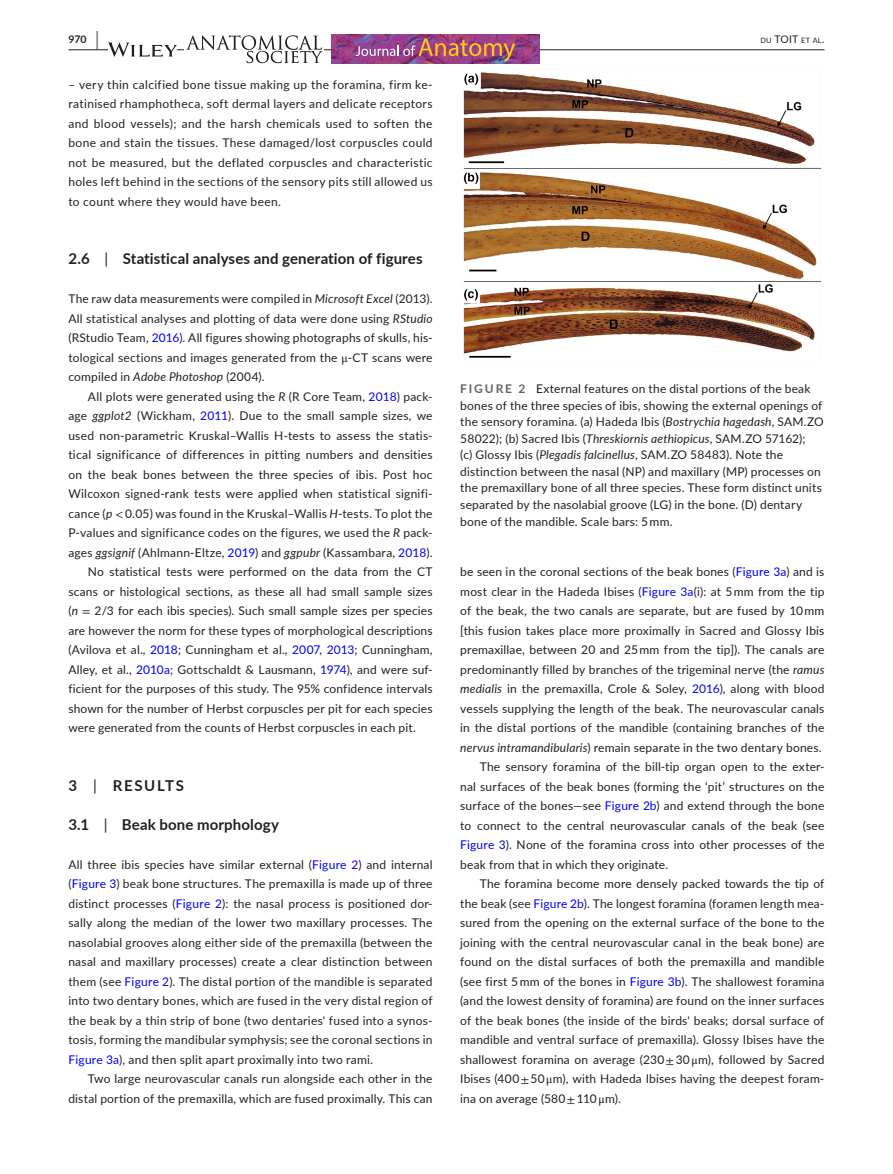
<style>
.page{position:relative;width:893px;height:1174px;background:#fff}
.page>*{position:absolute;margin:0;border:0;box-sizing:border-box;transform-origin:0 0}
.t1{font:700 15px "Lato";letter-spacing:.01em;color:#231f20}
.t2{font:700 15px "Lato";letter-spacing:.105em;color:#231f20}
.t3{font:12px/19.5px "Lato";letter-spacing:.015em;color:#231f20;text-align:justify}
.t4{font:700 10.5px "Lato";color:#231f20}
.t5{font:7.35px "Lato";color:#231f20}
.s1{font-size:19.5px}
.s2{font-size:10.5px}
.s3{font-weight:400}
.s4{font-style:italic}
.s5{color:#00f}
.s6{font-family:"STIX"}
.s7{font-weight:700;color:#636366}
</style>
<div class="page">
<hr style="left:68px;top:49px;width:756px;height:1px;background:#231f20">
<svg style="left:108px;top:42px;width:69px;height:15px"></svg>
<img style="left:185px;top:35px;width:139px;height:29px">
<img style="left:331px;top:34px;width:209px;height:30px">
<img style="left:356px;top:39px;width:159px;height:22px">
<img style="left:464px;top:72px;width:357px;height:286px">
<p class="t4" style="left:68px;top:31px;width:31px">970 <span class="s1">|</span></p>
<p class="t5" style="left:760px;top:35px;width:65px">DU <span class="s2">TOIT</span> ET AL<span class="s2">.</span></p>
<p class="t3" style="left:68px;top:74px;width:366px">– very thin calcified bone tissue making up the foramina, firm ke&shy;ratinised rhamphotheca, soft dermal layers and delicate receptors and blood vessels); and the harsh chemicals used to soften the bone and stain the tissues. These damaged/lost corpuscles could not be measured, but the deflated corpuscles and characteristic holes left behind in the sections of the sensory pits still allowed us to count where they would have been.</p>
<p class="t1" style="left:68px;top:248px;width:356px">2.6 <span class="s3">|</span> Statistical analyses and generation of figures</p>
<p class="t3" style="left:68px;top:288px;width:366px">The raw data measurements were compiled in <span class="s4">Microsoft Excel</span> (2013).<br>All statistical analyses and plotting of data were done using <span class="s4">RStudio </span>(RStudio Team, <span class="s5">2016</span>). All figures showing photographs of skulls, his&shy;tological sections and images generated from the <span class="s6">μ</span>-CT scans were compiled in <span class="s4">Adobe Photoshop</span> (2004).</p>
<p class="t3" style="left:88px;top:386px;width:346px">All plots were generated using the <span class="s4">R</span> (R Core Team, <span class="s5">2018</span>) pack-</p>
<p class="t3" style="left:68px;top:405px;width:366px">age <span class="s4">ggplot2</span> (Wickham, <span class="s5">2011</span>). Due to the small sample sizes, we</p>
<p class="t3" style="left:68px;top:425px;width:366px">used non-parametric Kruskal–Wallis H-tests to assess the statis-</p>
<p class="t3" style="left:68px;top:444px;width:366px">tical significance of differences in pitting numbers and densities</p>
<p class="t3" style="left:68px;top:464px;width:366px">on the beak bones between the three species of ibis. Post hoc</p>
<p class="t3" style="left:68px;top:483px;width:366px">Wilcoxon signed-rank tests were applied when statistical signifi-</p>
<p class="t3" style="left:68px;top:503px;width:366px">cance (<span class="s4">p</span> <span class="s6">&lt;</span> 0.05) was found in the Kruskal–Wallis <span class="s4">H</span>-tests. To plot the</p>
<p class="t3" style="left:68px;top:522px;width:366px">P-values and significance codes on the figures, we used the <span class="s4">R</span> pack-</p>
<p class="t3" style="left:68px;top:542px;width:366px">ages <span class="s4">ggsignif</span> (Ahlmann-Eltze, <span class="s5">2019</span>) and <span class="s4">ggpubr</span> (Kassambara, <span class="s5">2018</span>).</p>
<p class="t3" style="left:88px;top:561px;width:346px">No statistical tests were performed on the data from the CT</p>
<p class="t3" style="left:68px;top:581px;width:366px">scans or histological sections, as these all had small sample sizes</p>
<p class="t3" style="left:68px;top:600px;width:366px">(<span class="s4">n</span> <span class="s6">=</span> 2/3 for each ibis species). Such small sample sizes per species</p>
<p class="t3" style="left:68px;top:620px;width:366px">are however the norm for these types of morphological descriptions</p>
<p class="t3" style="left:68px;top:639px;width:366px">(Avilova et al., <span class="s5">2018</span>; Cunningham et al., <span class="s5">2007</span>, <span class="s5">2013</span>; Cunningham,</p>
<p class="t3" style="left:68px;top:659px;width:366px">Alley, et al., <span class="s5">2010a</span>; Gottschaldt &amp; Lausmann, <span class="s5">1974</span>), and were suf-</p>
<p class="t3" style="left:68px;top:678px;width:366px">ficient for the purposes of this study. The 95% confidence intervals</p>
<p class="t3" style="left:68px;top:698px;width:366px">shown for the number of Herbst corpuscles per pit for each species</p>
<p class="t3" style="left:68px;top:717px;width:349px">were generated from the counts of Herbst corpuscles in each pit.</p>
<p class="t2" style="left:68px;top:774px;width:117px">3 <span class="s3">|</span> RESULTS</p>
<p class="t1" style="left:68px;top:813px;width:212px">3.1 <span class="s3">|</span> Beak bone morphology</p>
<p class="t3" style="left:68px;top:854px;width:366px">All three ibis species have similar external (<span class="s5">Figure 2</span>) and internal (<span class="s5">Figure 3</span>) beak bone structures. The premaxilla is made up of three distinct processes (<span class="s5">Figure 2</span>): the nasal process is positioned dor&shy;sally along the median of the lower two maxillary processes. The nasolabial grooves along either side of the premaxilla (between the nasal and maxillary processes) create a clear distinction between them (see <span class="s5">Figure 2</span>). The distal portion of the mandible is separated into two dentary bones, which are fused in the very distal region of the beak by a thin strip of bone (two dentaries' fused into a synos&shy;tosis, forming the mandibular symphysis; see the coronal sections in <span class="s5">Figure 3a</span>), and then split apart proximally into two rami.</p>
<p class="t3" style="left:68px;top:1068px;width:366px;text-align:right">Two large neurovascular canals run alongside each other in the distal portion of the premaxilla, which are fused proximally. This can</p>
<p class="t3" style="left:460px;top:380px;width:365px;line-height:16.5px;text-align:left"><span class="s7">FIGURE 2</span> External features on the distal portions of the beak bones of the three species of ibis, showing the external openings of the sensory foramina. (a) Hadeda Ibis (<span class="s4">Bostrychia hagedash</span>, SAM.ZO 58022); (b) Sacred Ibis (<span class="s4">Threskiornis aethiopicus</span>, SAM.ZO 57162);<br>(c) Glossy Ibis (<span class="s4">Plegadis falcinellus</span>, SAM.ZO 58483). Note the distinction between the nasal (NP) and maxillary (MP) processes on the premaxillary bone of all three species. These form distinct units separated by the nasolabial groove (LG) in the bone. (D) dentary bone of the mandible. Scale bars: 5 mm.</p>
<p class="t3" style="left:460px;top:561px;width:366px">be seen in the coronal sections of the beak bones (<span class="s5">Figure 3a</span>) and is</p>
<p class="t3" style="left:460px;top:581px;width:366px">most clear in the Hadeda Ibises (<span class="s5">Figure 3a</span>(i): at 5 mm from the tip</p>
<p class="t3" style="left:460px;top:600px;width:366px">of the beak, the two canals are separate, but are fused by 10 mm</p>
<p class="t3" style="left:460px;top:620px;width:366px">[this fusion takes place more proximally in Sacred and Glossy Ibis</p>
<p class="t3" style="left:460px;top:639px;width:366px">premaxillae, between 20 and 25 mm from the tip]). The canals are</p>
<p class="t3" style="left:460px;top:659px;width:366px">predominantly filled by branches of the trigeminal nerve (the <span class="s4">ramus</span></p>
<p class="t3" style="left:460px;top:678px;width:366px"><span class="s4">medialis</span> in the premaxilla, Crole &amp; Soley, <span class="s5">2016</span>), along with blood</p>
<p class="t3" style="left:460px;top:698px;width:366px">vessels supplying the length of the beak. The neurovascular canals</p>
<p class="t3" style="left:460px;top:717px;width:366px">in the distal portions of the mandible (containing branches of the</p>
<p class="t3" style="left:460px;top:737px;width:363px"><span class="s4">nervus intramandibularis</span>) remain separate in the two dentary bones.</p>
<p class="t3" style="left:480px;top:756px;width:346px">The sensory foramina of the bill-tip organ open to the exter-</p>
<p class="t3" style="left:460px;top:776px;width:366px">nal surfaces of the beak bones (forming the ‘pit’ structures on the</p>
<p class="t3" style="left:460px;top:795px;width:366px">surface of the bones—see <span class="s5">Figure 2b</span>) and extend through the bone</p>
<p class="t3" style="left:460px;top:815px;width:366px">to connect to the central neurovascular canals of the beak (see</p>
<p class="t3" style="left:460px;top:834px;width:366px"><span class="s5">Figure 3</span>). None of the foramina cross into other processes of the</p>
<p class="t3" style="left:460px;top:854px;width:209px">beak from that in which they originate.</p>
<p class="t3" style="left:480px;top:873px;width:346px">The foramina become more densely packed towards the tip of</p>
<p class="t3" style="left:460px;top:893px;width:366px">the beak (see <span class="s5">Figure 2b</span>). The longest foramina (foramen length mea-</p>
<p class="t3" style="left:460px;top:912px;width:366px">sured from the opening on the external surface of the bone to the</p>
<p class="t3" style="left:460px;top:932px;width:366px">joining with the central neurovascular canal in the beak bone) are</p>
<p class="t3" style="left:460px;top:951px;width:366px">found on the distal surfaces of both the premaxilla and mandible</p>
<p class="t3" style="left:460px;top:971px;width:366px">(see first 5 mm of the bones in <span class="s5">Figure 3b</span>). The shallowest foramina</p>
<p class="t3" style="left:460px;top:990px;width:366px">(and the lowest density of foramina) are found on the inner surfaces</p>
<p class="t3" style="left:460px;top:1010px;width:366px">of the beak bones (the inside of the birds' beaks; dorsal surface of</p>
<p class="t3" style="left:460px;top:1029px;width:366px">mandible and ventral surface of premaxilla). Glossy Ibises have the</p>
<p class="t3" style="left:460px;top:1049px;width:366px">shallowest foramina on average (230 <span class="s6">±</span> 30 <span class="s6">μ</span>m), followed by Sacred</p>
<p class="t3" style="left:460px;top:1068px;width:366px">Ibises (400 <span class="s6">±</span> 50 <span class="s6">μ</span>m), with Hadeda Ibises having the deepest foram-</p>
<p class="t3" style="left:460px;top:1088px;width:162px">ina on average (580 <span class="s6">±</span> 110 <span class="s6">μ</span>m).</p>
</div>
